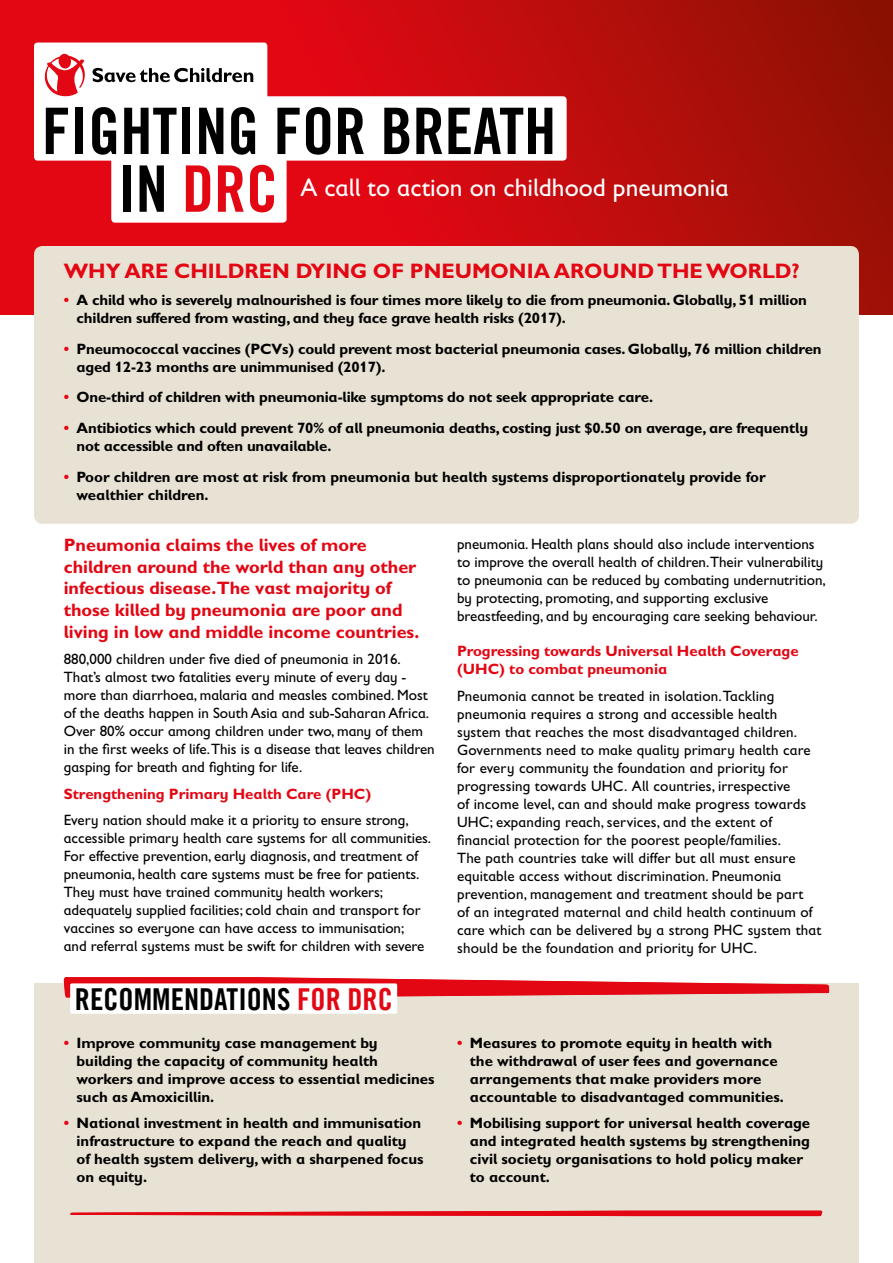
<style>
.page{position:relative;width:893px;height:1263px;background:#fff}
.page>*{position:absolute;margin:0;border:0;box-sizing:border-box;transform-origin:0 0}
.t1{font:64.2px/57.8px "Trade Gothic LT Com Bd Cn 20";color:#000}
.t2{font:30.3px "Trade Gothic LT Com Bd Cn 20";color:#000}
.t3{font:25.5px "Gill Sans Infant Std";color:#fff}
.t4{font:700 21px "Gill Sans Infant Std";color:#e30613}
.t5{font:700 18px/21.6px "Gill Sans Infant Std";color:#e30613}
.t6{font:15px/18px "Gill Sans Infant Std";color:#000}
.t7{font:700 15px/18px "Gill Sans Infant Std";color:#000}
.t8{font:700 15px/18px "Gill Sans Infant Std";color:#e30613}
.s1{color:#e30613}
</style>
<div class="page">
<svg style="left:0;top:0;width:893px;height:315px;background:#c10b0d"></svg>
<div style="left:34px;top:983px;width:825px;height:280px;background:#e7e2d3"></div>
<div style="left:34px;top:96px;width:533px;height:65px;background:#fff;border-radius:4px"></div>
<div style="left:34px;top:43px;width:233px;height:65px;background:#fff;border-radius:3px"></div>
<div style="left:111px;top:154px;width:176px;height:69px;background:#fff;border-radius:4px"></div>
<svg style="left:44px;top:54px;width:41px;height:43px"></svg>
<svg style="left:93px;top:68px;width:160px;height:14px"></svg>
<div style="left:34px;top:246px;width:825px;height:278px;background:#e7e2d3;border-radius:9px"></div>
<svg style="left:64px;top:977px;width:765px;height:20px"></svg>
<svg style="left:70px;top:1211px;width:753px;height:5px;background:#e3242d"></svg>
<div style="left:70px;top:983px;width:327px;height:31px;background:#fff;border-radius:2px"></div>
<h1 class="t1" style="left:118px;top:102px;width:440px;text-indent:-76px">FIGHTING FOR BREATH<br>IN <span class="s1">DRC</span></h1>
<h3 class="t3" style="left:300px;top:173px;width:430px">A call to action on childhood pneumonia</h3>
<h3 class="t4" style="left:64px;top:259px;width:737px">WHY ARE CHILDREN DYING OF PNEUMONIA AROUND THE WORLD?</h3>
<p class="t7" style="left:77px;top:291px;width:732px;text-indent:-13px"><span class="s1">•</span> A child who is severely malnourished is four times more likely to die from pneumonia. Globally, 51 million children suffered from wasting, and they face grave health risks (2017).</p>
<p class="t7" style="left:77px;top:339px;width:747px;text-indent:-13px"><span class="s1">•</span> Pneumococcal vaccines (PCVs) could prevent most bacterial pneumonia cases. Globally, 76 million children aged 12-23 months are unimmunised (2017).</p>
<p class="t7" style="left:64px;top:388px;width:591px"><span class="s1">•</span> One-third of children with pneumonia-like symptoms do not seek appropriate care.</p>
<p class="t7" style="left:77px;top:419px;width:733px;text-indent:-13px"><span class="s1">•</span> Antibiotics which could prevent 70% of all pneumonia deaths, costing just $0.50 on average, are frequently not accessible and often unavailable.</p>
<p class="t7" style="left:77px;top:468px;width:691px;text-indent:-13px"><span class="s1">•</span> Poor children are most at risk from pneumonia but health systems disproportionately provide for wealthier children.</p>
<p class="t5" style="left:64px;top:534px;width:357px">Pneumonia claims the lives of more children around the world than any other infectious disease.The vast majority of those killed by pneumonia are poor and living in low and middle income countries.</p>
<p class="t6" style="left:64px;top:650px;width:372px">880,000 children under five died of pneumonia in 2016.<br>That’s almost two fatalities every minute of every day - more than diarrhoea, malaria and measles combined. Most of the deaths happen in South Asia and sub-Saharan Africa.<br>Over 80% occur among children under two, many of them in the first weeks of life.This is a disease that leaves children gasping for breath and fighting for life.</p>
<p class="t8" style="left:64px;top:784px;width:309px">Strengthening Primary Health Care (PHC)</p>
<p class="t6" style="left:64px;top:811px;width:369px">Every nation should make it a priority to ensure strong, accessible primary health care systems for all communities.<br>For effective prevention, early diagnosis, and treatment of pneumonia, health care systems must be free for patients.<br>They must have trained community health workers; adequately supplied facilities; cold chain and transport for vaccines so everyone can have access to immunisation;<br>and referral systems must be swift for children with severe</p>
<h2 class="t2" style="left:75px;top:980px;width:319px">RECOMMENDATIONS <span class="s1">FOR DRC</span></h2>
<p class="t7" style="left:77px;top:1033px;width:360px;text-indent:-13px"><span class="s1">•</span> Improve community case management by building the capacity of community health workers and improve access to essential medicines such as Amoxicillin.</p>
<p class="t7" style="left:77px;top:1114px;width:348px;text-indent:-13px"><span class="s1">•</span> National investment in health and immunisation infrastructure to expand the reach and quality of health system delivery, with a sharpened focus on equity.</p>
<p class="t6" style="left:457px;top:535px;width:370px">pneumonia. Health plans should also include interventions to improve the overall health of children.Their vulnerability to pneumonia can be reduced by combating undernutrition, by protecting, promoting, and supporting exclusive breastfeeding, and by encouraging care seeking behaviour.</p>
<p class="t8" style="left:457px;top:642px;width:343px">Progressing towards Universal Health Coverage (UHC) to combat pneumonia</p>
<p class="t6" style="left:457px;top:687px;width:366px">Pneumonia cannot be treated in isolation. Tackling pneumonia requires a strong and accessible health system that reaches the most disadvantaged children.<br>Governments need to make quality primary health care for every community the foundation and priority for progressing towards UHC. All countries, irrespective<br>of income level, can and should make progress towards UHC; expanding reach, services, and the extent of financial protection for the poorest people/families.<br>The path countries take will differ but all must ensure equitable access without discrimination. Pneumonia prevention, management and treatment should be part<br>of an integrated maternal and child health continuum of care which can be delivered by a strong PHC system that should be the foundation and priority for UHC.</p>
<p class="t7" style="left:470px;top:1033px;width:315px;text-indent:-13px"><span class="s1">•</span> Measures to promote equity in health with the withdrawal of user fees and governance arrangements that make providers more accountable to disadvantaged communities.</p>
<p class="t7" style="left:470px;top:1114px;width:342px;text-indent:-13px"><span class="s1">•</span> Mobilising support for universal health coverage and integrated health systems by strengthening civil society organisations to hold policy maker to account.</p>
</div>
